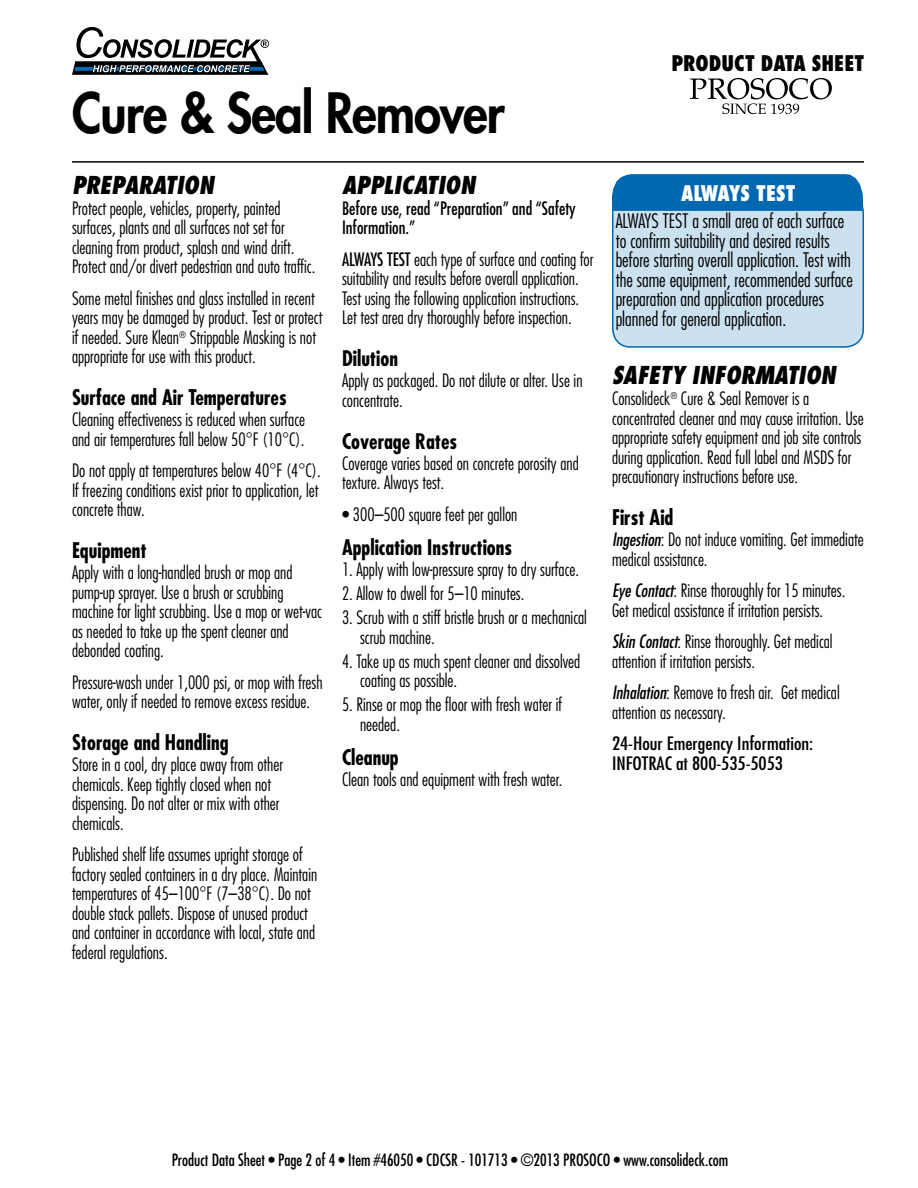
<style>
.page{position:relative;width:918px;height:1188px;background:#fff}
.page>*{position:absolute;margin:0;border:0;box-sizing:border-box;transform-origin:0 0}
.t1{font:800 54px "Futura Std";letter-spacing:-.02em;color:#000;scale:.91 1}
.t2{font:italic 800 condensed 24px "Futura Std";color:#000}
.t3{font:700 condensed 21px "Futura Std";color:#000}
.t4{font:800 condensed 21px "Futura Std";color:#000}
.t5{font:800 condensed 21px "Futura Std";color:#fff}
.t6{font:300 condensed 19.5px/19.5px "Futura Std";color:#000}
.t7{font:300 condensed 18px/19.5px "Futura Std";color:#000}
.t8{font:condensed 18px/19.5px "Futura Std";color:#000}
.t9{font:condensed 18px/19.5px "Futura Std";color:#000;scale:1.1 1}
.t10{font:condensed 16.5px "Futura Std";color:#000}
.s1{font-weight:400}
.s2{font-weight:400;font-style:italic}
</style>
<div class="page">
<svg style="left:72px;top:27px;width:197px;height:48px"></svg>
<div style="left:613px;top:195px;width:250px;height:152px;background:#cce1ef;border-radius:18px"></div>
<div style="left:612px;top:194px;width:252px;height:154px;border:2px solid #0067b1;border-radius:18px"></div>
<svg style="left:612px;top:174px;width:252px;height:38px;background:#1775b8"></svg>
<div style="left:638px;top:182px;width:201px;height:22px;background:#0067b1"></div>
<hr style="left:72px;top:161px;width:792px;height:2px;background:#000">
<svg style="left:690px;top:78px;width:142px;height:36px"></svg>
<h1 class="t1" style="left:72px;top:79px;width:477px">Cure &amp; Seal Remover</h1>
<h2 class="t2" style="left:72px;top:170px;width:94px">PREPA RATION</h2>
<p class="t7" style="left:72px;top:199px;width:245px">Protect people, vehicles, property, painted surfaces, plants and all surfaces not set for cleaning from product, splash and wind drift.<br>Protect and/or divert pedestrian and auto traffic.</p>
<p class="t7" style="left:72px;top:289px;width:252px">Some metal finishes and glass installed in recent years may be damaged by product. Test or protect if needed. Sure Klean<sup>®</sup> Strippable Masking is not appropriate for use with this product.</p>
<p class="t3" style="left:72px;top:385px;width:216px">Surface and Air Temperatures</p>
<p class="t7" style="left:72px;top:410px;width:235px">Cleaning effectiveness is reduced when surface and air temperatures fall below 50°F (10°C).</p>
<p class="t7" style="left:72px;top:461px;width:250px">Do not apply at temperatures below 40°F (4°C).<br>If freezing conditions exist prior to application, let concrete thaw.</p>
<p class="t3" style="left:72px;top:538px;width:76px">Equipment</p>
<p class="t7" style="left:72px;top:563px;width:252px">Apply with a long-handled brush or mop and pump-up sprayer. Use a brush or scrubbing machine for light scrubbing. Use a mop or wet-vac as needed to take up the spent cleaner and debonded coating.</p>
<p class="t7" style="left:72px;top:673px;width:252px">Pressure-wash under 1,000 psi, or mop with fresh water, only if needed to remove excess residue.</p>
<p class="t3" style="left:72px;top:730px;width:158px">Storage and Handling</p>
<p class="t7" style="left:72px;top:755px;width:212px">Store in a cool, dry place away from other chemicals. Keep tightly closed when not dispensing. Do not alter or mix with other chemicals.</p>
<p class="t7" style="left:72px;top:845px;width:247px">Published shelf life assumes upright storage of factory sealed containers in a dry place. Maintain temperatures of 45–100°F (7–38°C). Do not double stack pallets. Dispose of unused product and container in accordance with local, state and federal regulations.</p>
<h2 class="t2" style="left:342px;top:170px;width:14px">APPLI</h2>
<h2 class="t2" style="left:401px;top:170px;width:27px">CATION</h2>
<p class="t8" style="left:342px;top:198px;width:235px">Before use, read “Preparation” and “Safety<br>Information.”</p>
<p class="t7" style="left:342px;top:250px;width:253px"><span class="s1">ALWAYS TEST</span> each type of surface and coating for suitability and results before overall application.<br>Test using the following application instructions.<br>Let test area dry thoroughly before inspection.</p>
<p class="t3" style="left:342px;top:346px;width:57px">Dilution</p>
<p class="t7" style="left:342px;top:371px;width:242px">Apply as packaged. Do not dilute or alter. Use in concentrate.</p>
<p class="t3" style="left:342px;top:428px;width:117px">Coverage Rates</p>
<p class="t7" style="left:342px;top:454px;width:238px">Coverage varies based on concrete porosity and texture. Always test.</p>
<p class="t7" style="left:342px;top:505px;width:177px">• 300–500 square feet per gallon</p>
<p class="t3" style="left:342px;top:535px;width:172px">Application Instructions</p>
<p class="t7" style="left:342px;top:560px;width:239px">1. Apply with low-pressure spray to dry surface.</p>
<p class="t7" style="left:342px;top:584px;width:184px">2. Allow to dwell for 5–10 minutes.</p>
<p class="t7" style="left:360px;top:608px;width:228px;text-indent:-18px">3. Scrub with a stiff bristle brush or a mechanical scrub machine.</p>
<p class="t7" style="left:360px;top:652px;width:222px;text-indent:-18px">4. Take up as much spent cleaner and dissolved coating as possible.</p>
<p class="t7" style="left:360px;top:695px;width:204px;text-indent:-18px">5. Rinse or mop the floor with fresh water if needed.</p>
<p class="t3" style="left:342px;top:745px;width:58px">Cleanup</p>
<p class="t7" style="left:342px;top:770px;width:222px">Clean tools and equipment with fresh water.</p>
<p class="t4" style="left:671px;top:50px;width:194px">PRODUCT DATA SHEET</p>
<p class="t5" style="left:681px;top:180px;width:116px">ALWAYS TEST</p>
<p class="t6" style="left:616px;top:211px;width:239px">ALWAYS TEST a small area of each surface to confirm suitability and desired results before starting overall application. Test with the same equipment, recommended surface preparation and application procedures planned for general application.</p>
<h2 class="t2" style="left:612px;top:360px;width:50px">SAFETY</h2>
<h2 class="t2" style="left:692px;top:360px;width:78px">INFORMATION</h2>
<p class="t7" style="left:612px;top:389px;width:253px">Consolideck<sup>®</sup> Cure &amp; Seal Remover is a concentrated cleaner and may cause irritation. Use appropriate safety equipment and job site controls during application. Read full label and MSDS for precautionary instructions before use.</p>
<p class="t3" style="left:612px;top:505px;width:63px">First Aid</p>
<p class="t7" style="left:612px;top:530px;width:253px"><span class="s2">Ingestion</span>: Do not induce vomiting. Get immediate medical assistance.</p>
<p class="t7" style="left:612px;top:581px;width:235px"><span class="s2">Eye Contact</span>: Rinse thoroughly for 15 minutes.<br>Get medical assistance if irritation persists.</p>
<p class="t7" style="left:612px;top:632px;width:222px"><span class="s2">Skin Contact</span>: Rinse thoroughly. Get medical attention if irritation persists.</p>
<p class="t7" style="left:612px;top:683px;width:229px"><span class="s2">Inhalation</span>: Remove to fresh air. Get medical attention as necessary.</p>
<p class="t9" style="left:612px;top:734px;width:185px">24-Hour Emergency Information:<br>INFOTRAC at 800-535-5053</p>
<p class="t10" style="left:172px;top:1150px;width:558px">Product Data Sheet • Page 2 of 4 • Item #46050 • CDCSR - 101713 • ©2013 PROSOCO • www.consolideck.com</p>
</div>
